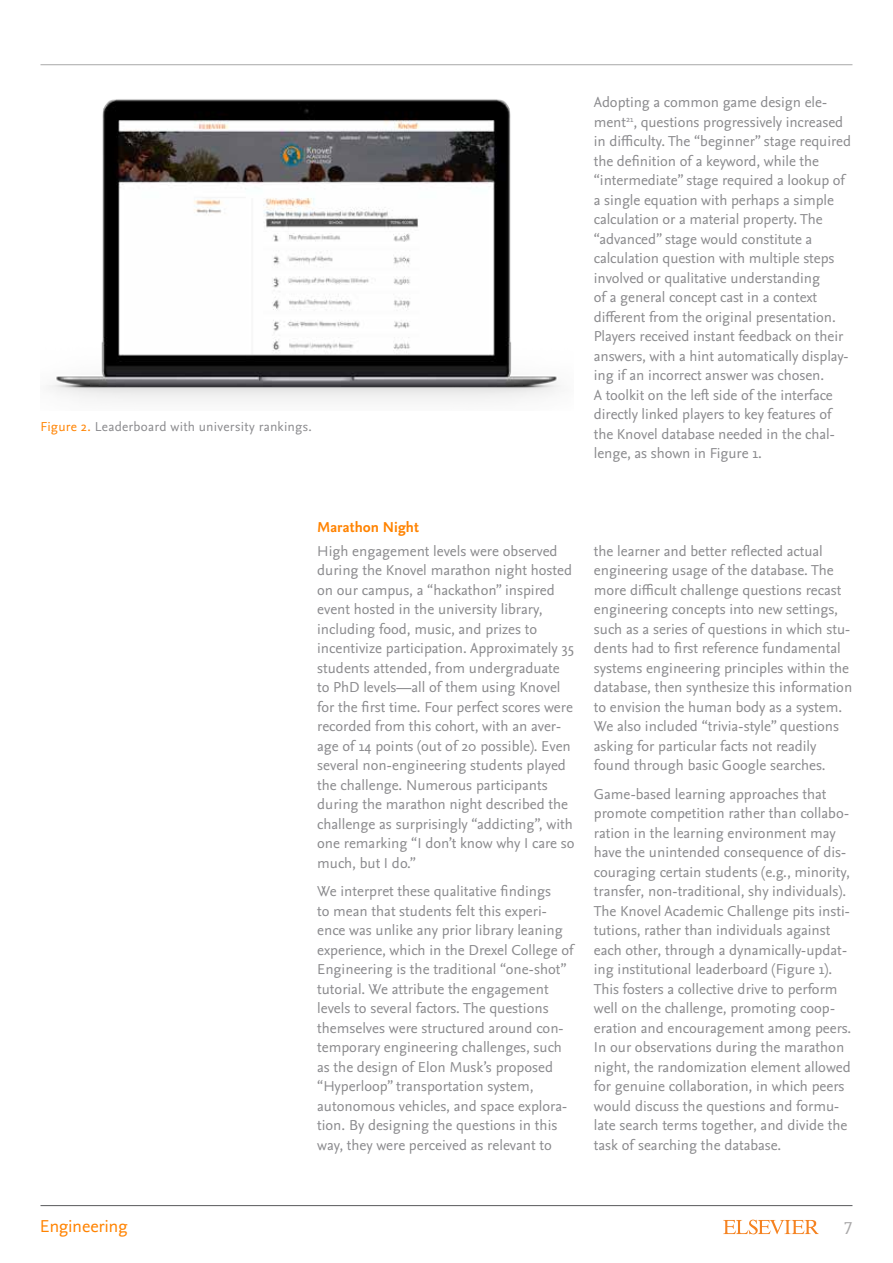
<style>
.page{position:relative;width:893px;height:1263px;background:#fff}
.page>*{position:absolute;margin:0;border:0;box-sizing:border-box;transform-origin:0 0}
.t1{font:18px "Nexus Sans OT";letter-spacing:-.015em;color:#ff8300}
.t2{font:18px "Nexus Sans OT";color:#a9a8a9}
.t3{font:15px/19.5px "Nexus Sans OT";color:#8a8a8d}
.t4{font:700 15px "Nexus Sans OT";letter-spacing:.005em;color:#ff8300}
.t5{font:13.5px "Nexus Sans OT";letter-spacing:.02em;color:#8a8a8d}
.s1{color:#ff8300}
</style>
<div class="page">
<hr style="left:40px;top:1205px;width:812px;height:1px;background:#58595b">
<svg style="left:723px;top:1219px;width:96px;height:15px"></svg>
<img style="left:49px;top:99px;width:511px;height:302px">
<hr style="left:40px;top:64px;width:812px;height:1px;background:#a9a8a9">
<p class="t5" style="left:40px;top:419px;width:273px"><span class="s1">Figure 2.</span> Leaderboard with university rankings.</p>
<p class="t3" style="left:594px;top:93px;width:259px">Adopting a common game design ele&shy;ment<sup>21</sup>, questions progressively increased in difficulty. The “beginner” stage required the definition of a keyword, while the “intermediate” stage required a lookup of a single equation with perhaps a simple calculation or a material property. The “advanced” stage would constitute a calculation question with multiple steps involved or qualitative understanding<br>of a general concept cast in a context different from the original presentation.<br>Players received instant feedback on their answers, with a hint automatically display&shy;ing if an incorrect answer was chosen.<br>A toolkit on the left side of the interface directly linked players to key features of the Knovel database needed in the chal&shy;lenge, as shown in Figure 1.</p>
<p class="t4" style="left:317px;top:518px;width:103px">Marathon Night</p>
<p class="t3" style="left:317px;top:541px;width:259px">High engagement levels were observed during the Knovel marathon night hosted on our campus, a “hackathon” inspired event hosted in the university library, including food, music, and prizes to incentivize participation. Approximately 35 students attended, from undergraduate to PhD levels—all of them using Knovel for the first time. Four perfect scores were recorded from this cohort, with an aver&shy;age of 14 points (out of 20 possible). Even several non-engineering students played the challenge. Numerous participants during the marathon night described the challenge as surprisingly “addicting”, with one remarking “I don’t know why I care so much, but I do.”</p>
<p class="t3" style="left:317px;top:882px;width:258px">We interpret these qualitative findings<br>to mean that students felt this experi&shy;ence was unlike any prior library leaning experience, which in the Drexel College of Engineering is the traditional “one-shot” tutorial. We attribute the engagement levels to several factors. The questions themselves were structured around con&shy;temporary engineering challenges, such as the design of Elon Musk’s proposed “Hyperloop” transportation system, autonomous vehicles, and space explora&shy;tion. By designing the questions in this way, they were perceived as relevant to</p>
<p class="t3" style="left:594px;top:541px;width:260px">the learner and better reflected actual engineering usage of the database. The more difficult challenge questions recast engineering concepts into new settings, such as a series of questions in which stu&shy;dents had to first reference fundamental systems engineering principles within the database, then synthesize this information to envision the human body as a system.<br>We also included “trivia-style” questions asking for particular facts not readily found through basic Google searches.</p>
<p class="t3" style="left:594px;top:784px;width:259px">Game-based learning approaches that promote competition rather than collabo&shy;ration in the learning environment may have the unintended consequence of dis&shy;couraging certain students (e.g., minority, transfer, non-traditional, shy individuals).<br>The Knovel Academic Challenge pits insti&shy;tutions, rather than individuals against each other, through a dynamically-updat&shy;ing institutional leaderboard (Figure 1).<br>This fosters a collective drive to perform well on the challenge, promoting coop&shy;eration and encouragement among peers.<br>In our observations during the marathon night, the randomization element allowed for genuine collaboration, in which peers would discuss the questions and formu&shy;late search terms together, and divide the task of searching the database.</p>
<p class="t1" style="left:40px;top:1216px;width:89px">Engineering</p>
<p class="t2" style="left:845px;top:1217px;width:9px">7</p>
</div>
